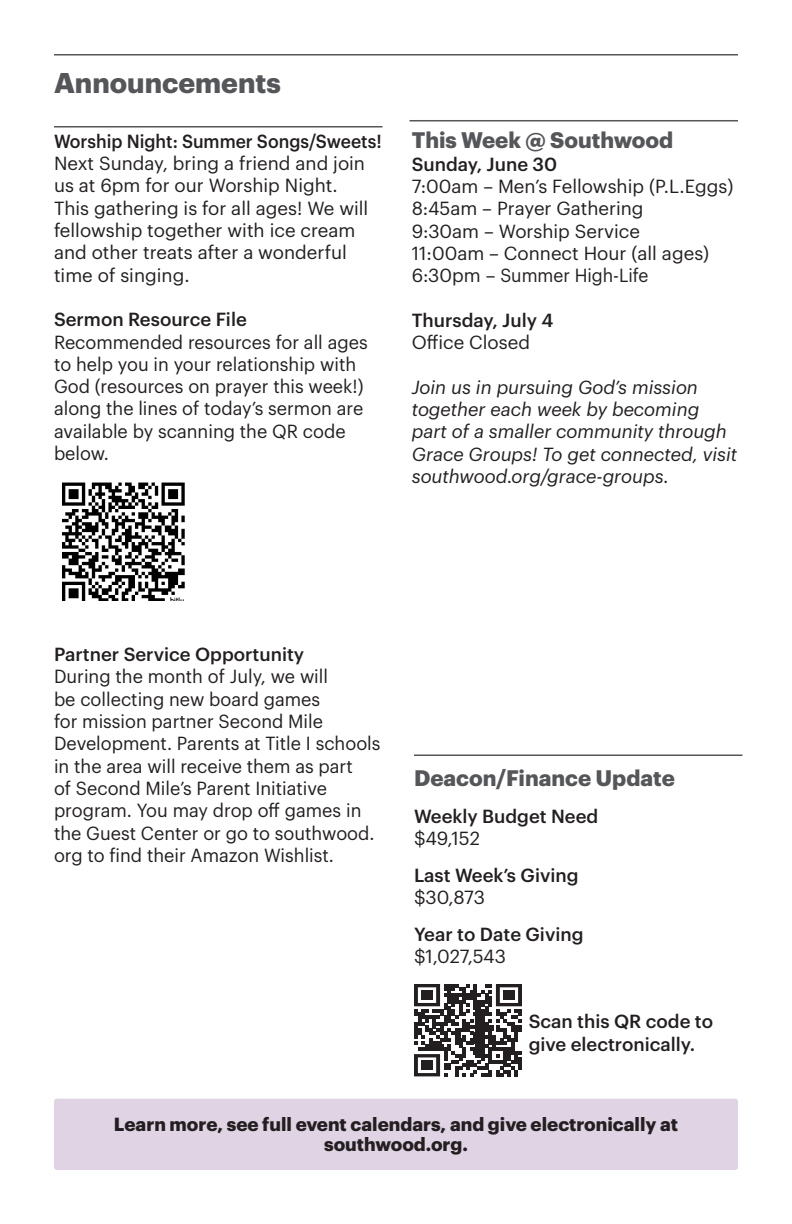
<style>
.page{position:relative;width:792px;height:1224px;background:#fff}
.page>*{position:absolute;margin:0;border:0;box-sizing:border-box;transform-origin:0 0}
.t1{font:700 28px "Graphik";color:#555659}
.t2{font:700 22px "Graphik";color:#555659}
.t3{font:18.6px/22.4px "Graphik";color:#231f20}
.t4{font:500 18.6px/22.4px "Graphik";color:#231f20}
.t5{font:italic 18.6px/22.4px "Graphik";color:#231f20}
.t6{font:700 18.6px "Graphik";color:#231f20}
.t7{font:500 18.6px "Graphik";color:#231f20;scale:.94 1}
</style>
<div class="page">
<hr style="left:54px;top:54px;width:684px;height:2px;background:#555659">
<img style="left:62px;top:482px;width:123px;height:119px">
<hr style="left:54px;top:126px;width:328px;height:2px;background:#555659">
<div style="left:54px;top:1099px;width:684px;height:71px;background:#e0d3e4;border-radius:3px"></div>
<hr style="left:410px;top:120px;width:328px;height:1px;background:#555659">
<hr style="left:414px;top:754px;width:328px;height:2px;background:#555659">
<svg style="left:414px;top:984px;width:108px;height:92px"></svg>
<div style="left:421px;top:990px;width:12px;height:10px;background:#231f20"></div>
<div style="left:503px;top:990px;width:12px;height:10px;background:#231f20"></div>
<div style="left:421px;top:1060px;width:12px;height:10px;background:#231f20"></div>
<p class="t1" style="left:54px;top:61px;width:228px">Announcements</p>
<p class="t7" style="left:54px;top:127px;width:350px">Worship Night: Summer Songs/Sweets!</p>
<p class="t3" style="left:54px;top:150px;width:316px">Next Sunday, bring a friend and join us at 6pm for our Worship Night.<br>This gathering is for all ages! We will fellowship together with ice cream and other treats after a wonderful time of singing.</p>
<p class="t4" style="left:54px;top:307px;width:194px">Sermon Resource File</p>
<p class="t3" style="left:54px;top:329px;width:315px">Recommended resources for all ages to help you in your relationship with<br>God (resources on prayer this week!) along the lines of today’s sermon are available by scanning the QR code below.</p>
<p class="t2" style="left:412px;top:123px;width:263px">This Week @ Southwood</p>
<p class="t4" style="left:412px;top:151px;width:147px">Sunday, June 30</p>
<p class="t3" style="left:412px;top:173px;width:323px">7:00am – Men’s Fellowship (P.L.Eggs)</p>
<p class="t3" style="left:412px;top:196px;width:233px">8:45am – Prayer Gathering</p>
<p class="t3" style="left:412px;top:218px;width:230px">9:30am – Worship Service</p>
<p class="t3" style="left:412px;top:240px;width:299px">11:00am – Connect Hour (all ages)</p>
<p class="t3" style="left:412px;top:263px;width:238px">6:30pm – Summer High-Life</p>
<p class="t4" style="left:412px;top:307px;width:143px">Thursday, July 4</p>
<p class="t3" style="left:412px;top:330px;width:120px">Office Closed</p>
<p class="t5" style="left:412px;top:374px;width:327px">Join us in pursuing God’s mission together each week by becoming part of a smaller community through Grace Groups! To get connected, visit southwood.org/grace-groups.</p>
<p class="t4" style="left:54px;top:641px;width:252px">Partner Service Opportunity</p>
<p class="t3" style="left:54px;top:664px;width:328px">During the month of July, we will<br>be collecting new board games<br>for mission partner Second Mile Development. Parents at Title I schools in the area will receive them as part<br>of Second Mile’s Parent Initiative program. You may drop off games in the Guest Center or go to southwood. org to find their Amazon Wishlist.</p>
<p class="t2" style="left:414px;top:761px;width:262px">Deacon/Finance Update</p>
<p class="t4" style="left:414px;top:803px;width:186px">Weekly Budget Need</p>
<p class="t3" style="left:414px;top:826px;width:68px">$49,152</p>
<p class="t4" style="left:414px;top:862px;width:166px">Last Week’s Giving</p>
<p class="t3" style="left:414px;top:885px;width:72px">$30,873</p>
<p class="t4" style="left:414px;top:921px;width:171px">Year to Date Giving</p>
<p class="t3" style="left:414px;top:944px;width:94px">$1,027,543</p>
<p class="t4" style="left:529px;top:1009px;width:186px">Scan this QR code to give electronically.</p>
<p class="t6" style="left:114px;top:1110px;width:566px">Learn more, see full event calendars, and give electronically at</p>
<p class="t6" style="left:324px;top:1130px;width:145px">southwood.org.</p>
</div>
